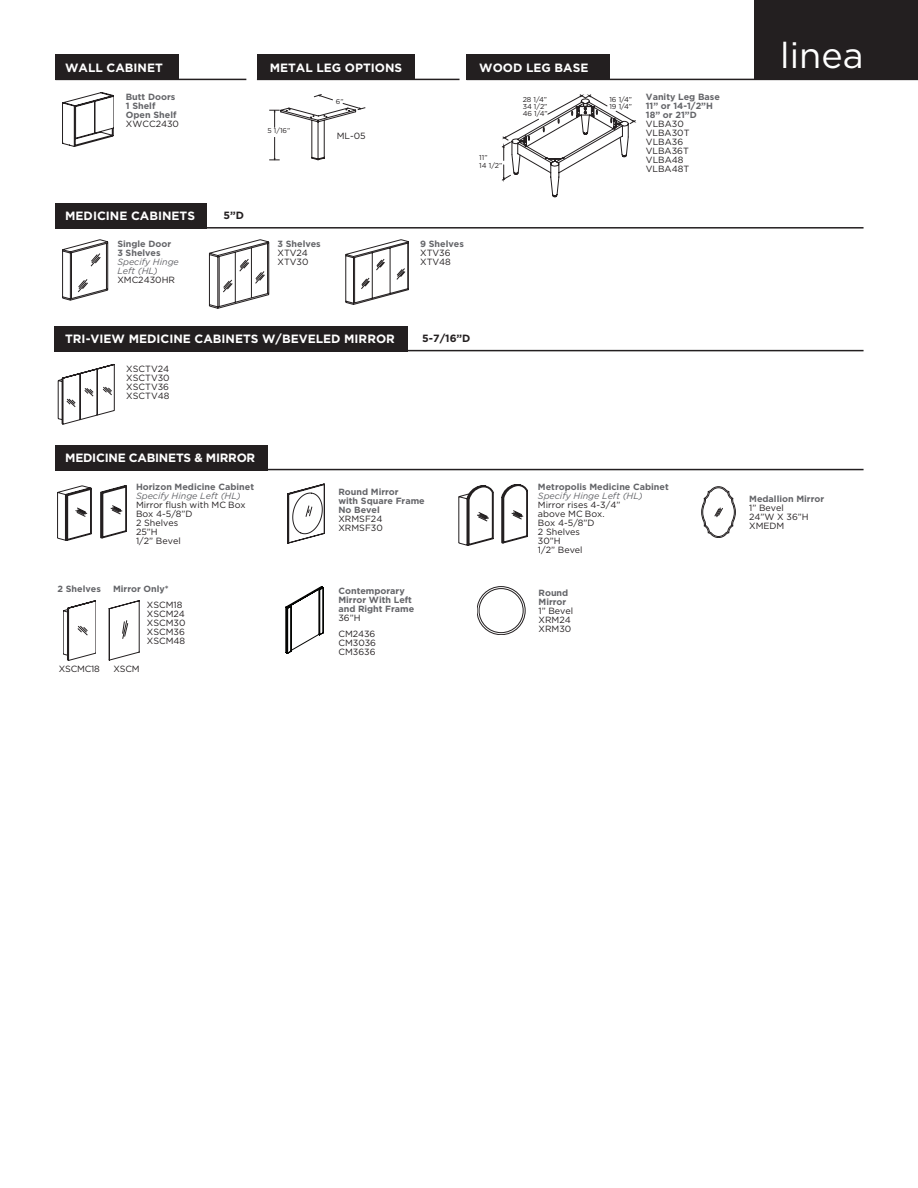
<style>
.page{position:relative;width:918px;height:1188px;background:#fff}
.page>*{position:absolute;margin:0;border:0;box-sizing:border-box;transform-origin:0 0}
.t1{font:36px "Gotham";color:#fff}
.t2{font:700 12px "Gotham";color:#fff}
.t3{font:700 12px "Gotham";letter-spacing:-.02em;color:#fff}
.t4{font:700 10.5px "Gotham";color:#231f20}
.nomenclature{font:9px/9px "Gotham";color:#231f20}
.head2{font:700 9px/9px "Gotham";color:#646569}
.head2-2{font:9px/9px "Gotham";color:#231f20}
.head2-3{font:italic 9px/9px "Gotham";color:#646569}
.nomenclature-2{font:9px "Gotham";letter-spacing:-.025em;color:#231f20}
.t5{font:7.2px "Gotham";color:#231f20}
.t6{font:7.05px "Gotham";color:#231f20}
.s1{font-weight:400;font-style:italic}
</style>
<div class="page">
<div style="left:754px;top:0;width:164px;height:79px;background:#231f20"></div>
<div style="left:55px;top:55px;width:123px;height:25px;background:#231f20"></div>
<div style="left:257px;top:55px;width:158px;height:25px;background:#231f20"></div>
<div style="left:467px;top:55px;width:143px;height:25px;background:#231f20"></div>
<hr style="left:56px;top:79px;width:190px;height:1px;background:#231f20">
<hr style="left:257px;top:79px;width:203px;height:1px;background:#231f20">
<hr style="left:467px;top:79px;width:451px;height:1px;background:#231f20">
<div style="left:55px;top:203px;width:151px;height:26px;background:#231f20"></div>
<hr style="left:56px;top:227px;width:808px;height:2px;background:#231f20">
<div style="left:55px;top:326px;width:353px;height:25px;background:#231f20"></div>
<hr style="left:56px;top:350px;width:808px;height:1px;background:#231f20">
<div style="left:55px;top:445px;width:213px;height:25px;background:#231f20"></div>
<hr style="left:56px;top:469px;width:808px;height:1px;background:#231f20">
<svg style="left:501px;top:94px;width:136px;height:104px"></svg>
<svg style="left:269px;top:94px;width:96px;height:67px"></svg>
<svg style="left:209px;top:240px;width:60px;height:68px"></svg>
<svg style="left:58px;top:364px;width:56px;height:60px"></svg>
<svg style="left:62px;top:240px;width:46px;height:60px"></svg>
<svg style="left:346px;top:240px;width:63px;height:64px"></svg>
<svg style="left:702px;top:487px;width:33px;height:51px"></svg>
<div style="left:54px;top:483px;width:41px;height:62px;background:linear-gradient(to right,#fff,#f7f7f7)"></div>
<svg style="left:58px;top:486px;width:33px;height:55px"></svg>
<svg style="left:101px;top:486px;width:26px;height:52px"></svg>
<svg style="left:458px;top:485px;width:36px;height:61px"></svg>
<svg style="left:459px;top:486px;width:34px;height:59px"></svg>
<svg style="left:502px;top:484px;width:26px;height:59px"></svg>
<svg style="left:477px;top:587px;width:48px;height:48px"></svg>
<div style="left:477px;top:587px;width:48px;height:48px;border:1px solid #231f20;border-radius:50%"></div>
<div style="left:479px;top:589px;width:44px;height:44px;background:#fff;border-radius:50%"></div>
<div style="left:479px;top:589px;width:44px;height:44px;border:1px solid #231f20;border-radius:50%"></div>
<svg style="left:63px;top:601px;width:33px;height:59px"></svg>
<svg style="left:109px;top:601px;width:30px;height:59px"></svg>
<svg style="left:288px;top:484px;width:37px;height:59px"></svg>
<svg style="left:285px;top:586px;width:39px;height:68px"></svg>
<svg style="left:62px;top:92px;width:52px;height:55px"></svg>
<p class="t2" style="left:65px;top:60px;width:99px">WALL CABINET</p>
<p class="t2" style="left:270px;top:60px;width:134px">METAL LEG OPTIONS</p>
<p class="t2" style="left:479px;top:60px;width:111px">WOOD LEG BASE</p>
<p class="head2" style="left:126px;top:92px;width:51px">Butt Doors</p>
<p class="head2" style="left:126px;top:101px;width:31px">1 Shelf</p>
<p class="head2" style="left:126px;top:110px;width:52px">Open Shelf</p>
<p class="head2-2" style="left:126px;top:119px;width:55px">XWCC2430</p>
<p class="t6" style="left:268px;top:126px;width:24px">5 1/16”</p>
<p class="t6" style="left:336px;top:96px;width:9px">6”</p>
<p class="nomenclature" style="left:337px;top:131px;width:30px">ML-05</p>
<p class="t2" style="left:65px;top:208px;width:131px">MEDICINE CABINETS</p>
<p class="t4" style="left:223px;top:209px;width:22px">5”D</p>
<p class="head2" style="left:117px;top:239px;width:55px">Single Door</p>
<p class="head2" style="left:117px;top:248px;width:45px">3 Shelves</p>
<p class="head2-3" style="left:117px;top:257px;width:63px">Specify Hinge<br>Left (HL)</p>
<p class="nomenclature" style="left:117px;top:275px;width:59px">XMC2430HR</p>
<p class="head2" style="left:277px;top:239px;width:45px">3 Shelves</p>
<p class="nomenclature" style="left:277px;top:248px;width:32px">XTV24</p>
<p class="nomenclature" style="left:277px;top:257px;width:33px">XTV30</p>
<p class="t5" style="left:479px;top:153px;width:10px">11”</p>
<p class="t5" style="left:479px;top:160px;width:24px">14 1/2”</p>
<p class="head2" style="left:420px;top:239px;width:45px">9 Shelves</p>
<p class="nomenclature" style="left:420px;top:248px;width:32px">XTV36</p>
<p class="nomenclature" style="left:420px;top:257px;width:32px">XTV48</p>
<p class="t2" style="left:65px;top:331px;width:331px">TRI-VIEW MEDICINE CABINETS W/BEVELED MIRROR</p>
<p class="t4" style="left:422px;top:331px;width:50px">5-7/16”D</p>
<p class="nomenclature" style="left:126px;top:364px;width:44px">XSCTV24</p>
<p class="nomenclature" style="left:126px;top:373px;width:45px">XSCTV30</p>
<p class="nomenclature" style="left:126px;top:382px;width:44px">XSCTV36</p>
<p class="nomenclature" style="left:126px;top:391px;width:45px">XSCTV48</p>
<p class="t5" style="left:523px;top:95px;width:26px">28 1/4”</p>
<p class="t5" style="left:523px;top:102px;width:26px">34 1/2”</p>
<p class="t5" style="left:523px;top:109px;width:27px">46 1/4”</p>
<p class="t5" style="left:609px;top:95px;width:24px">16 1/4”</p>
<p class="t5" style="left:609px;top:102px;width:24px">19 1/4”</p>
<p class="head2" style="left:646px;top:92px;width:76px">Vanity Leg Base<br>11” or 14-1/2”H</p>
<p class="head2" style="left:646px;top:110px;width:52px">18” or 21”D</p>
<p class="head2-2" style="left:646px;top:119px;width:45px">VLBA30<br>VLBA30T</p>
<p class="head2-2" style="left:646px;top:137px;width:45px">VLBA36<br>VLBA36T</p>
<p class="head2-2" style="left:646px;top:155px;width:45px">VLBA48<br>VLBA48T</p>
<p class="t3" style="left:65px;top:450px;width:192px">MEDICINE CABINETS &amp; MIRROR</p>
<p class="head2" style="left:136px;top:483px;width:120px">Horizon Medicine Cabinet<br><span class="s1">Specify Hinge Left (HL)</span></p>
<p class="nomenclature" style="left:136px;top:501px;width:111px">Mirror flush with MC Box</p>
<p class="nomenclature" style="left:136px;top:510px;width:58px">Box 4-5/8”D</p>
<p class="nomenclature" style="left:136px;top:519px;width:44px">2 Shelves</p>
<p class="nomenclature" style="left:136px;top:528px;width:23px">25”H</p>
<p class="nomenclature" style="left:136px;top:537px;width:46px">1/2” Bevel</p>
<p class="head2" style="left:58px;top:584px;width:45px">2 Shelves</p>
<p class="nomenclature-2" style="left:59px;top:663px;width:42px">XSCMC18</p>
<p class="head2" style="left:113px;top:584px;width:57px">Mirror Only*</p>
<p class="nomenclature" style="left:147px;top:600px;width:37px">XSCM18</p>
<p class="nomenclature" style="left:147px;top:609px;width:40px">XSCM24</p>
<p class="nomenclature" style="left:147px;top:618px;width:40px">XSCM30</p>
<p class="nomenclature" style="left:147px;top:627px;width:40px">XSCM36</p>
<p class="nomenclature" style="left:147px;top:636px;width:40px">XSCM48</p>
<p class="nomenclature" style="left:114px;top:664px;width:28px">XSCM</p>
<p class="head2" style="left:338px;top:487px;width:62px">Round Mirror</p>
<p class="head2" style="left:338px;top:496px;width:88px">with Square Frame</p>
<p class="head2" style="left:338px;top:505px;width:43px">No Bevel</p>
<p class="nomenclature" style="left:338px;top:514px;width:45px">XRMSF24</p>
<p class="nomenclature" style="left:338px;top:523px;width:46px">XRMSF30</p>
<p class="head2" style="left:338px;top:586px;width:77px">Contemporary<br>Mirror With Left and Right Frame</p>
<p class="nomenclature" style="left:338px;top:613px;width:24px">36”H</p>
<p class="nomenclature" style="left:338px;top:629px;width:38px">CM2436</p>
<p class="nomenclature" style="left:338px;top:638px;width:39px">CM3036</p>
<p class="nomenclature" style="left:338px;top:647px;width:39px">CM3636</p>
<p class="head2" style="left:538px;top:483px;width:132px">Metropolis Medicine Cabinet</p>
<p class="head2-3" style="left:538px;top:492px;width:106px">Specify Hinge Left (HL)</p>
<p class="nomenclature" style="left:538px;top:501px;width:84px">Mirror rises 4-3/4” above MC Box.</p>
<p class="nomenclature" style="left:538px;top:519px;width:58px">Box 4-5/8”D</p>
<p class="nomenclature" style="left:538px;top:528px;width:44px">2 Shelves</p>
<p class="nomenclature" style="left:538px;top:537px;width:24px">30”H</p>
<p class="nomenclature" style="left:538px;top:546px;width:46px">1/2” Bevel</p>
<p class="head2" style="left:539px;top:588px;width:31px">Round<br>Mirror</p>
<p class="nomenclature" style="left:539px;top:606px;width:36px">1” Bevel</p>
<p class="nomenclature" style="left:539px;top:615px;width:34px">XRM24</p>
<p class="nomenclature" style="left:539px;top:624px;width:34px">XRM30</p>
<p class="t1" style="left:780px;top:32px;width:85px">linea</p>
<p class="head2" style="left:749px;top:494px;width:76px">Medallion Mirror</p>
<p class="nomenclature" style="left:749px;top:503px;width:36px">1” Bevel</p>
<p class="nomenclature" style="left:749px;top:512px;width:61px">24”W X 36”H</p>
<p class="nomenclature" style="left:749px;top:521px;width:37px">XMEDM</p>
</div>
